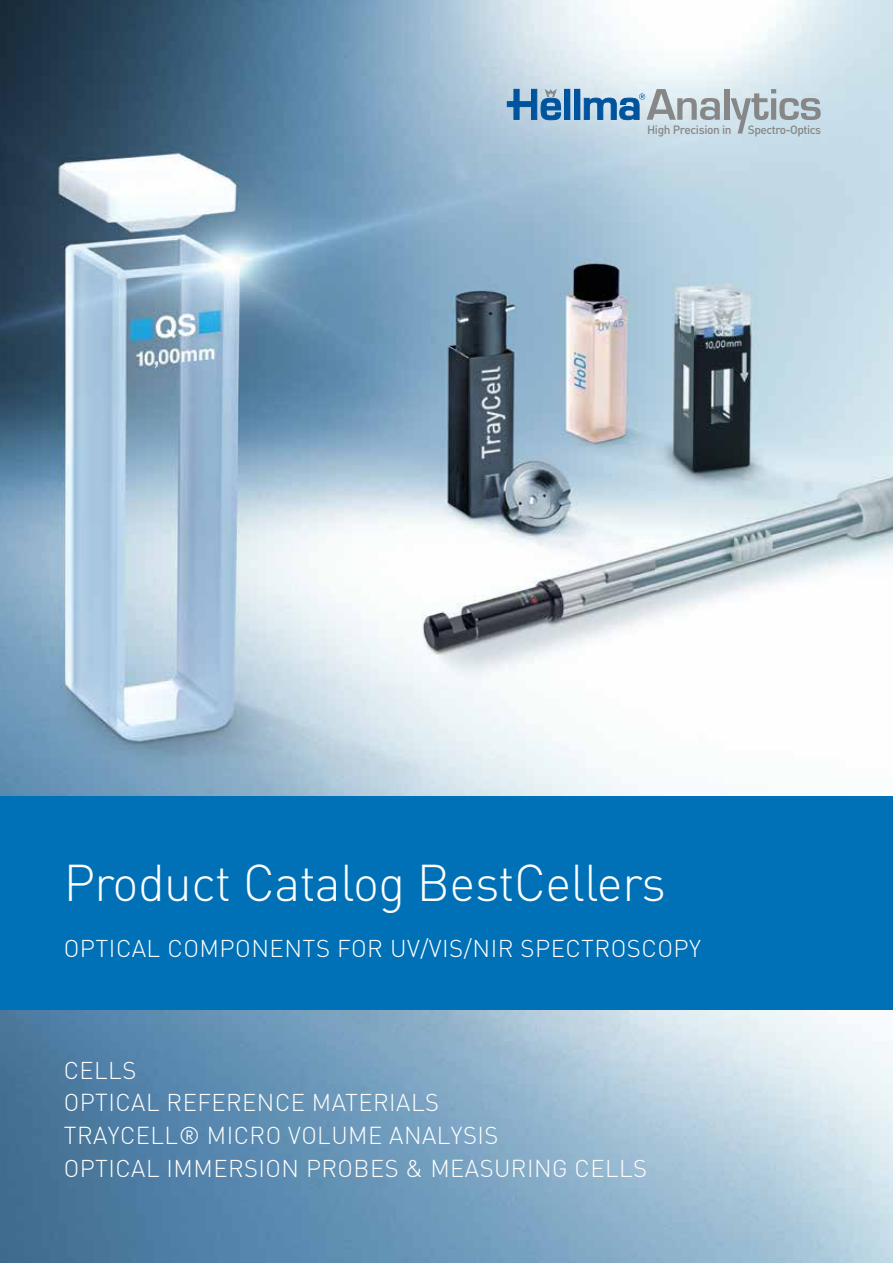
<style>
.page{position:relative;width:893px;height:1263px;background:#fff}
.page>*{position:absolute;margin:0;border:0;box-sizing:border-box;transform-origin:0 0}
.t1{font:300 51px "DIN";letter-spacing:-.01em;color:#fff}
.t2{font:300 24px/32.8px "DIN";letter-spacing:.02em;color:#fff}
.t3{font:500 11.85px "DIN";letter-spacing:-.04em;color:#868786}
</style>
<div class="page">
<img style="left:0;top:0;width:893px;height:1263px">
<div style="left:0;top:797px;width:893px;height:213px;background:#0071b6"></div>
<div style="left:565px;top:89px;width:5px;height:30px;background:#00549d"></div>
<div style="left:564px;top:89px;width:6px;height:31px;border:1px solid #00549d"></div>
<div style="left:575px;top:89px;width:5px;height:30px;background:#00549d"></div>
<div style="left:574px;top:89px;width:6px;height:31px;border:1px solid #00549d"></div>
<svg style="left:507px;top:89px;width:54px;height:32px;background:#6395be"></svg>
<svg style="left:583px;top:89px;width:137px;height:31px;background:#9db6c8"></svg>
<div style="left:724px;top:89px;width:5px;height:31px;background:#868786"></div>
<svg style="left:731px;top:89px;width:90px;height:45px;background:#bac8cf"></svg>
<p class="t3" style="left:647px;top:122px;width:86px">High Precision in</p>
<p class="t3" style="left:748px;top:122px;width:75px">Spectro-Optics</p>
<h1 class="t1" style="left:64px;top:852px;width:604px">Product Catalog BestCellers</h1>
<p class="t2" style="left:64px;top:932px;width:639px">OPTICAL COMPONENTS FOR UV/VIS/NIR SPECTROSCOPY</p>
<p class="t2" style="left:64px;top:1054px;width:585px">CELLS<br>OPTICAL REFERENCE MATERIALS<br>TRAYCELL® MICRO VOLUME ANALYSIS<br>OPTICAL IMMERSION PROBES &amp; MEASURING CELLS</p>
</div>
